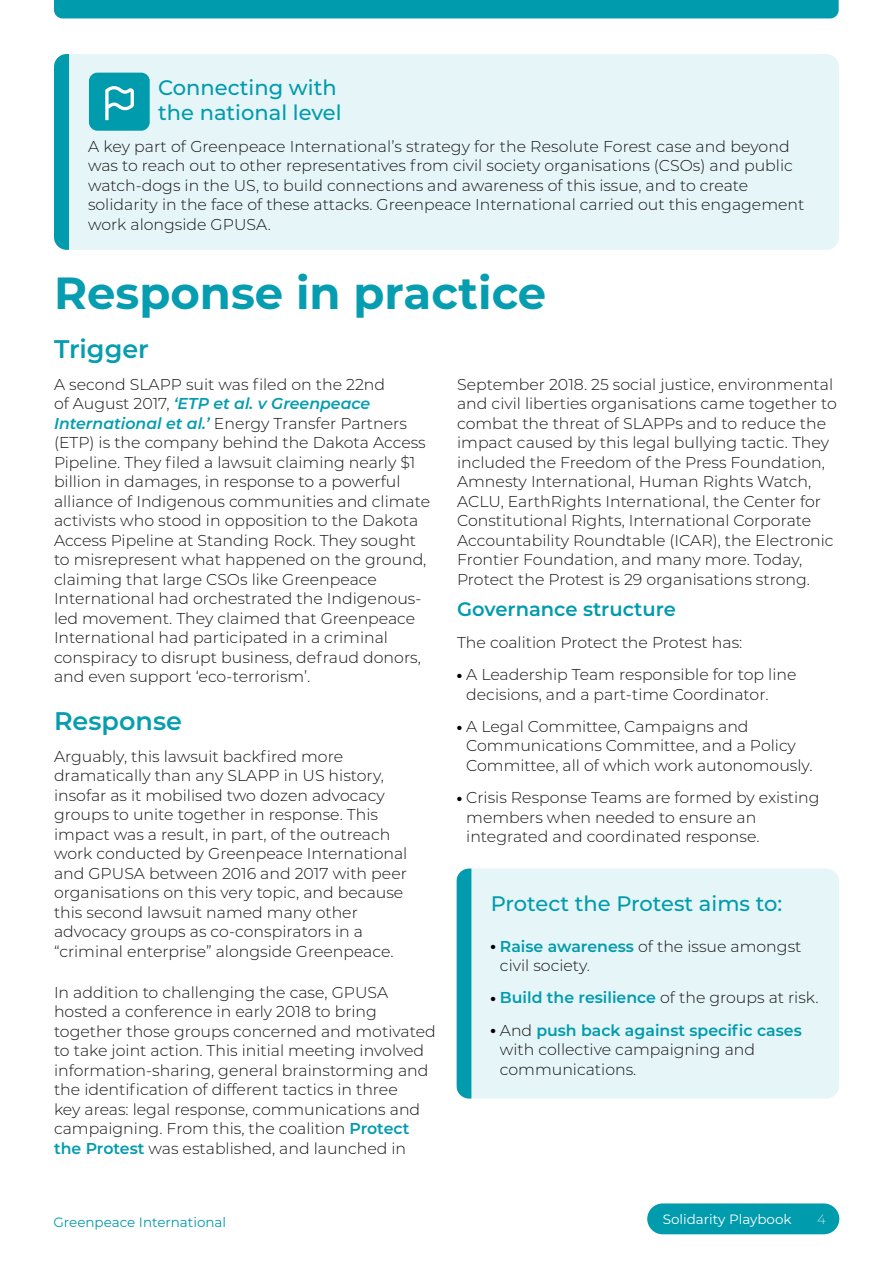
<style>
.page{position:relative;width:893px;height:1263px;background:#fff}
.page>*{position:absolute;margin:0;border:0;box-sizing:border-box;transform-origin:0 0}
.Body_copy{font:700 45px "Montserrat";color:#059daf}
.Header_C{font:600 25.5px "Montserrat";color:#059daf}
.Header_B{font:500 21px "Montserrat";color:#009bad}
.Header_B-2{font:600 19.5px "Montserrat";color:#009bad}
.Body_copy-2{font:300 15.75px/19.5px "Montserrat";color:#141414}
.Body_copy-3{font:600 15.75px "Montserrat";color:#009bad}
.t1{font:13.5px "Montserrat";color:#009bad}
.t2{font:13.5px "Montserrat";color:#fff}
.t3{font:200 13.5px "Montserrat";color:#fff}
.s1{font-weight:600;font-style:italic;color:#059daf}
.s2{font-weight:600;color:#009bad}
.s3{color:#000}
.s4{font-weight:300;color:#141414}
</style>
<div class="page">
<div style="left:54px;top:54px;width:785px;height:196px;background:#e6f5f7;border-radius:13px"></div>
<div style="left:54px;top:54px;width:15px;height:196px;background:#009bad"></div>
<div style="left:647px;top:1203px;width:192px;height:31px;background:#009bad;border-radius:15px"></div>
<div style="left:54px;top:0;width:785px;height:18px;background:#009bad"></div>
<div style="left:456px;top:868px;width:383px;height:230px;background:#e6f5f7;border-radius:13px"></div>
<div style="left:456px;top:868px;width:15px;height:230px;background:#009bad"></div>
<div style="left:89px;top:73px;width:61px;height:58px;background:#009bad;border-radius:9px"></div>
<svg style="left:105px;top:86px;width:29px;height:34px"></svg>
<p class="Header_B" style="left:158px;top:73px;width:180px">Connecting with</p>
<p class="Header_B" style="left:158px;top:97px;width:185px">the national level</p>
<p class="Body_copy-2" style="left:88px;top:136px;width:718px">A key part of Greenpeace International’s strategy for the Resolute Forest case and beyond was to reach out to other representatives from civil society organisations (CSOs) and public watch-dogs in the US, to build connections and awareness of this issue, and to create solidarity in the face of these attacks. Greenpeace International carried out this engagement work alongside GPUSA.</p>
<p class="Body_copy" style="left:54px;top:261px;width:494px">Response in practice</p>
<p class="Header_C" style="left:54px;top:330px;width:96px">Trigger</p>
<p class="Body_copy-2" style="left:54px;top:374px;width:378px">A second SLAPP suit was filed on the 22nd<br>of August 2017, <span class="s1">‘ETP et al. v Greenpeace International et al.’</span> Energy Transfer Partners (ETP) is the company behind the Dakota Access Pipeline. They filed a lawsuit claiming nearly $1 billion in damages, in response to a powerful alliance of Indigenous communities and climate activists who stood in opposition to the Dakota Access Pipeline at Standing Rock. They sought to misrepresent what happened on the ground, claiming that large CSOs like Greenpeace International had orchestrated the Indigenous&shy;led movement. They claimed that Greenpeace International had participated in a criminal conspiracy to disrupt business, defraud donors, and even support ‘eco-terrorism’.</p>
<p class="Header_C" style="left:54px;top:702px;width:130px">Response</p>
<p class="Body_copy-2" style="left:54px;top:746px;width:355px">Arguably, this lawsuit backfired more dramatically than any SLAPP in US history, insofar as it mobilised two dozen advocacy groups to unite together in response. This impact was a result, in part, of the outreach work conducted by Greenpeace International and GPUSA between 2016 and 2017 with peer organisations on this very topic, and because this second lawsuit named many other advocacy groups as co-conspirators in a “criminal enterprise” alongside Greenpeace.</p>
<p class="Body_copy-2" style="left:54px;top:982px;width:383px">In addition to challenging the case, GPUSA hosted a conference in early 2018 to bring together those groups concerned and motivated to take joint action. This initial meeting involved information-sharing, general brainstorming and the identification of different tactics in three<br>key areas: legal response, communications and campaigning. From this, the coalition <span class="s2">Protect the Protest</span> was established, and launched in</p>
<p class="Body_copy-2" style="left:457px;top:374px;width:381px">September 2018. 25 social justice, environmental and civil liberties organisations came together to combat the threat of SLAPPs and to reduce the impact caused by this legal bullying tactic. They included the Freedom of the Press Foundation, Amnesty International, Human Rights Watch, ACLU, EarthRights International, the Center for Constitutional Rights, International Corporate Accountability Roundtable (ICAR), the Electronic Frontier Foundation, and many more. Today, Protect the Protest is 29 organisations strong.</p>
<p class="Header_B-2" style="left:457px;top:595px;width:220px">Governance structure</p>
<p class="Body_copy-2" style="left:457px;top:632px;width:287px">The coalition Protect the Protest has:</p>
<p class="Body_copy-2" style="left:466px;top:664px;width:332px;text-indent:-9px"><span class="s3">●</span> A Leadership Team responsible for top line decisions, and a part-time Coordinator.</p>
<p class="Body_copy-2" style="left:466px;top:716px;width:348px;text-indent:-9px"><span class="s3">●</span> A Legal Committee, Campaigns and<br>Communications Committee, and a Policy<br>Committee, all of which work autonomously.</p>
<p class="Body_copy-2" style="left:466px;top:787px;width:355px;text-indent:-9px"><span class="s3">●</span> Crisis Response Teams are formed by existing members when needed to ensure an integrated and coordinated response.</p>
<p class="Header_B" style="left:491px;top:889px;width:293px">Protect the Protest aims to:</p>
<p class="Body_copy-2" style="left:500px;top:936px;width:303px;text-indent:-9px"><span class="s3">●</span> <span class="s2">Raise awareness</span> of the issue amongst civil society.</p>
<p class="Body_copy-3" style="left:491px;top:987px;width:329px"><span class="s3">●</span> Build the resilience <span class="s4">of the groups at risk.</span></p>
<p class="Body_copy-2" style="left:500px;top:1020px;width:303px;text-indent:-9px"><span class="s3">●</span> And <span class="s2">push back against specific cases </span>with collective campaigning and communications.</p>
<p class="t1" style="left:54px;top:1213px;width:174px">Greenpeace International</p>
<p class="t2" style="left:663px;top:1210px;width:130px">Solidarity Playbook</p>
<p class="t3" style="left:817px;top:1210px;width:10px">4</p>
</div>
